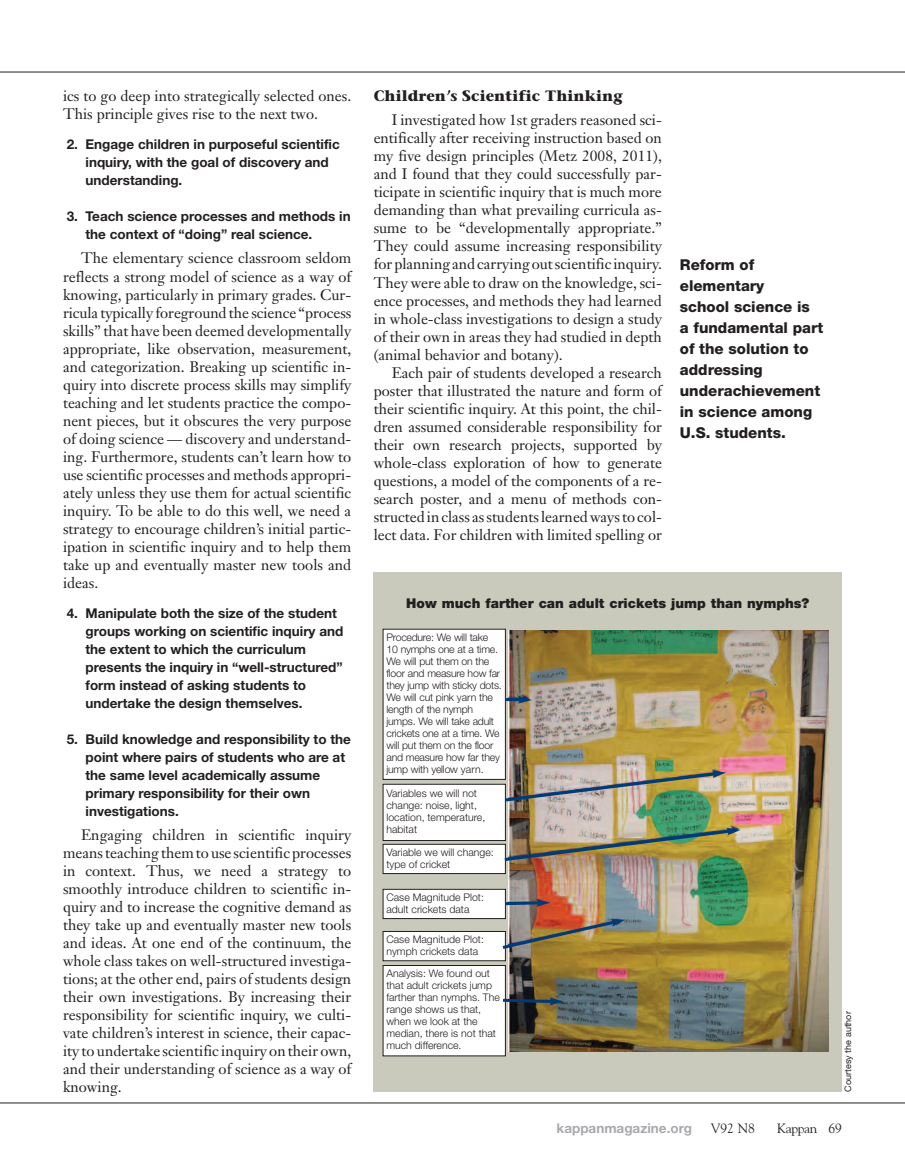
<style>
.page{position:relative;width:905px;height:1175px;background:#fff}
.page>*{position:absolute;margin:0;border:0;box-sizing:border-box;transform-origin:0 0}
.t1{font:15px/18px "Janson Text";color:#231f20;text-align:justify}
.t2{font:800 15px/21px "Helvetica Neue";color:#231f20}
.t3{font:700 15px "Stone Serif";letter-spacing:.005em;color:#231f20}
.t4{font:700 13.5px/18px "Helvetica Neue";color:#231f20}
.t5{font:900 13.5px "Helvetica Neue";color:#231f20}
.t6{font:700 13.5px "Helvetica Neue";color:#a8a9ad}
.t7{font:13.5px "Goudy";letter-spacing:-.015em;color:#231f20}
.t8{font:300 10.5px/12px "Helvetica Neue";color:#231f20}
.t9{font:300 10.5px/12px "Helvetica Neue";letter-spacing:-.02em;color:#231f20}
.t10{font:9px "Helvetica Neue";color:#231f20}
</style>
<div class="page">
<hr style="left:0;top:72px;width:904px;height:1px;background:#231f20">
<hr style="left:0;top:1102px;width:904px;height:1px;background:#231f20">
<div style="left:374px;top:572px;width:468px;height:519px;background:#c9cabb"></div>
<img style="left:508px;top:630px;width:320px;height:421px">
<div style="left:383px;top:965px;width:122px;height:90px;background:#fff"></div>
<div style="left:382px;top:965px;width:124px;height:91px;border:1px solid #231f20"></div>
<div style="left:383px;top:931px;width:122px;height:29px;background:#fff"></div>
<div style="left:382px;top:931px;width:124px;height:30px;border:1px solid #231f20"></div>
<div style="left:383px;top:889px;width:122px;height:29px;background:#fff"></div>
<div style="left:382px;top:889px;width:124px;height:30px;border:1px solid #231f20"></div>
<div style="left:383px;top:844px;width:122px;height:29px;background:#fff"></div>
<div style="left:382px;top:844px;width:124px;height:30px;border:1px solid #231f20"></div>
<div style="left:383px;top:784px;width:122px;height:56px;background:#fff"></div>
<div style="left:382px;top:784px;width:124px;height:57px;border:1px solid #231f20"></div>
<div style="left:383px;top:629px;width:122px;height:150px;background:#fff"></div>
<img style="left:501px;top:770px;width:225px;height:33px">
<svg style="left:504px;top:696px;width:28px;height:7px"></svg>
<img style="left:501px;top:828px;width:239px;height:35px">
<svg style="left:504px;top:899px;width:46px;height:7px"></svg>
<img style="left:499px;top:918px;width:126px;height:33px">
<svg style="left:503px;top:997px;width:60px;height:8px"></svg>
<p class="t1" style="left:63px;top:89px;width:290px">ics to go deep into strategically selected ones.<br>This principle gives rise to the next two.</p>
<p class="t4" style="left:86px;top:137px;width:256px;text-indent:-19px">2. Engage children in purposeful scientific inquiry, with the goal of discovery and understanding.</p>
<p class="t4" style="left:86px;top:209px;width:266px;text-indent:-19px">3. Teach science processes and methods in the context of “doing” real science.</p>
<p class="t1" style="left:63px;top:251px;width:290px;text-indent:18px">The elementary science classroom seldom reflects a strong model of science as a way of knowing, particularly in primary grades. Cur&shy;ricula typically foreground the science “process skills” that have been deemed developmentally appropriate, like observation, measurement, and categorization. Breaking up scientific in&shy;quiry into discrete process skills may simplify teaching and let students practice the compo&shy;nent pieces, but it obscures the very purpose of doing science — discovery and understand&shy;ing. Furthermore, students can’t learn how to use scientific processes and methods appropri&shy;ately unless they use them for actual scientific inquiry. To be able to do this well, we need a strategy to encourage children’s initial partic&shy;ipation in scientific inquiry and to help them take up and eventually master new tools and ideas.</p>
<p class="t4" style="left:86px;top:605px;width:259px;text-indent:-19px">4. Manipulate both the size of the student groups working on scientific inquiry and the extent to which the curriculum presents the inquiry in “well-structured” form instead of asking students to undertake the design themselves.</p>
<p class="t4" style="left:86px;top:731px;width:267px;text-indent:-19px">5. Build knowledge and responsibility to the point where pairs of students who are at the same level academically assume primary responsibility for their own investigations.</p>
<p class="t1" style="left:63px;top:827px;width:290px;text-indent:18px">Engaging children in scientific inquiry means teaching them to use scientific processes in context. Thus, we need a strategy to smoothly introduce children to scientific in&shy;quiry and to increase the cognitive demand as they take up and eventually master new tools and ideas. At one end of the continuum, the whole class takes on well-structured investiga&shy;tions; at the other end, pairs of students design their own investigations. By increasing their responsibility for scientific inquiry, we culti&shy;vate children’s interest in science, their capac&shy;ity to undertake scientific inquiry on their own, and their understanding of science as a way of knowing.</p>
<p class="t3" style="left:374px;top:90px;width:251px">Children’s Scientific Thinking</p>
<p class="t1" style="left:374px;top:113px;width:290px;text-indent:18px">I investigated how 1st graders reasoned sci&shy;entifically after receiving instruction based on my five design principles (Metz 2008, 2011), and I found that they could successfully par&shy;ticipate in scientific inquiry that is much more demanding than what prevailing curricula as&shy;sume to be “developmentally appropriate.” They could assume increasing responsibility for planning and carrying out scientific inquiry.<br>They were able to draw on the knowledge, sci&shy;ence processes, and methods they had learned in whole-class investigations to design a study of their own in areas they had studied in depth (animal behavior and botany).</p>
<p class="t1" style="left:374px;top:365px;width:290px;text-indent:18px">Each pair of students developed a research poster that illustrated the nature and form of their scientific inquiry. At this point, the chil&shy;dren assumed considerable responsibility for their own research projects, supported by whole-class exploration of how to generate questions, a model of the components of a re&shy;search poster, and a menu of methods con&shy;structed in class as students learned ways to col&shy;lect data. For children with limited spelling or</p>
<p class="t2" style="left:680px;top:255px;width:145px">Reform of elementary<br>school science is<br>a fundamental part of the solution to addressing underachievement in science among<br>U.S. students.</p>
<p class="t5" style="left:406px;top:598px;width:404px">How much farther can adult crickets jump than nymphs?</p>
<p class="t9" style="left:386px;top:632px;width:117px">Procedure: We will take<br>10 nymphs one at a time.<br>We will put them on the floor and measure how far they jump with sticky dots.<br>We will cut pink yarn the length of the nymph jumps. We will take adult crickets one at a time. We will put them on the floor and measure how far they jump with yellow yarn.</p>
<p class="t8" style="left:386px;top:788px;width:100px">Variables we will not change: noise, light, location, temperature, habitat</p>
<p class="t8" style="left:386px;top:847px;width:109px">Variable we will change: type of cricket</p>
<p class="t8" style="left:386px;top:892px;width:99px">Case Magnitude Plot: adult crickets data</p>
<p class="t8" style="left:386px;top:934px;width:99px">Case Magnitude Plot: nymph crickets data</p>
<p class="t8" style="left:386px;top:968px;width:115px">Analysis: We found out that adult crickets jump farther than nymphs. The range shows us that, when we look at the median, there is not that much difference.</p>
<p class="t10" style="left:844px;top:1091px;width:82px;rotate:-90deg">Courtesy the author</p>
<p class="t6" style="left:556px;top:1122px;width:137px">kappanmagazine.org</p>
<p class="t7" style="left:710px;top:1120px;width:46px">V92 N8</p>
<p class="t7" style="left:777px;top:1120px;width:66px">Kappan 69</p>
</div>
